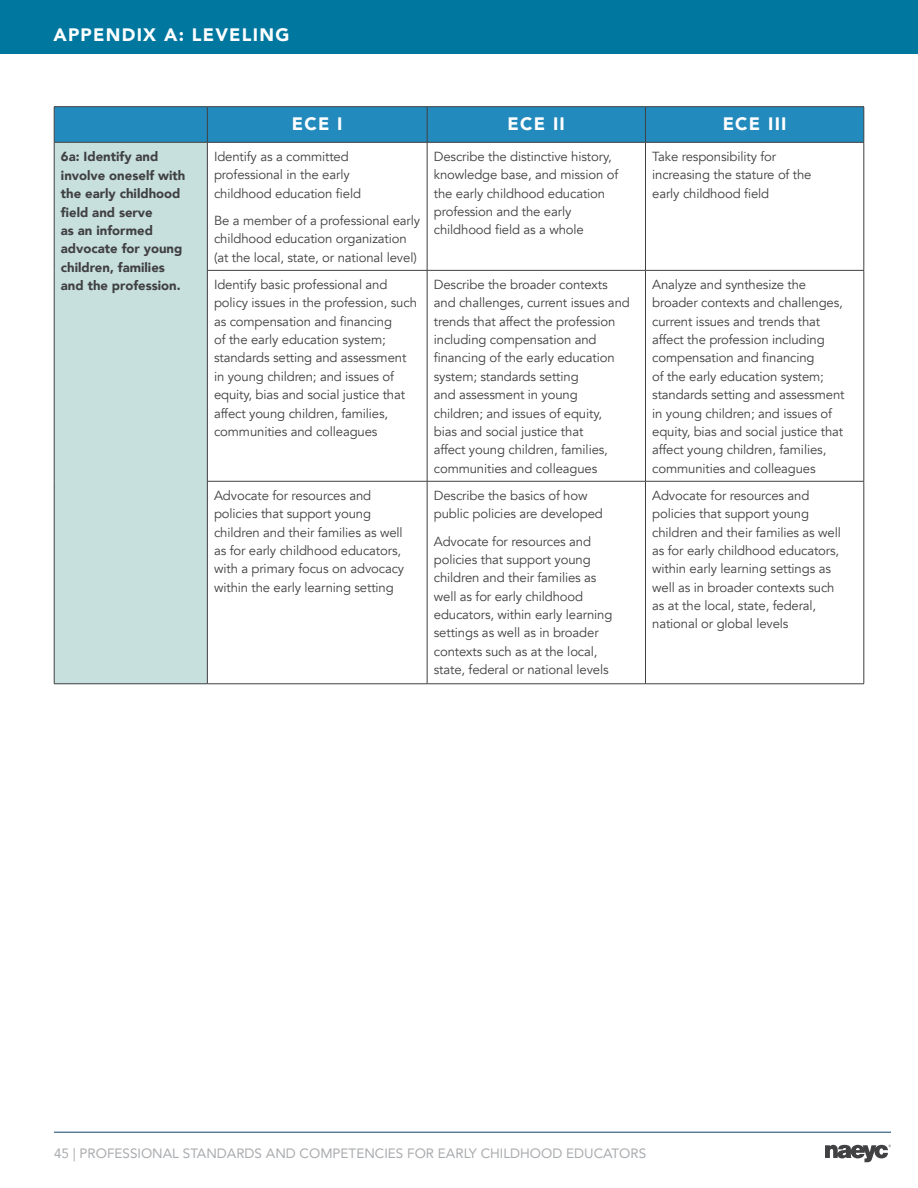
<style>
.page{position:relative;width:918px;height:1188px;background:#fff}
.page>*{position:absolute;margin:0;border:0;box-sizing:border-box;transform-origin:0 0}
.t1{font:900 18px "Avenir";letter-spacing:.07em;color:#fff}
.t2{font:13.5px "Avenir";color:#a9abae}
.t3{font:13.2px/18.3px "Avenir";letter-spacing:-.01em;color:#414042}
.t4{font:900 13.2px/18.3px "Avenir";color:#414042}
</style>
<div class="page">
<hr style="left:54px;top:1132px;width:837px;height:1px;background:#0c426a">
<svg style="left:825px;top:1144px;width:66px;height:18px"></svg>
<div style="left:0;top:0;width:918px;height:54px;background:#00779f"></div>
<div style="left:55px;top:107px;width:809px;height:35px;background:#228abc"></div>
<div style="left:54px;top:142px;width:153px;height:542px;background:#c7e0de"></div>
<hr style="left:645px;top:107px;width:1px;height:35px;background:#414042">
<hr style="left:207px;top:107px;width:1px;height:35px;background:#414042">
<hr style="left:427px;top:107px;width:1px;height:35px;background:#414042">
<hr style="left:54px;top:143px;width:1px;height:127px;background:#414042">
<hr style="left:864px;top:143px;width:1px;height:127px;background:#414042">
<hr style="left:54px;top:270px;width:1px;height:211px;background:#414042">
<hr style="left:864px;top:271px;width:1px;height:210px;background:#414042">
<hr style="left:54px;top:481px;width:1px;height:203px;background:#414042">
<hr style="left:864px;top:481px;width:1px;height:203px;background:#414042">
<hr style="left:54px;top:106px;width:153px;height:1px;background:#414042">
<hr style="left:54px;top:107px;width:1px;height:35px;background:#414042">
<hr style="left:207px;top:106px;width:220px;height:1px;background:#414042">
<hr style="left:427px;top:106px;width:218px;height:1px;background:#414042">
<hr style="left:645px;top:106px;width:219px;height:1px;background:#414042">
<hr style="left:864px;top:107px;width:1px;height:35px;background:#414042">
<hr style="left:54px;top:142px;width:153px;height:1px;background:#414042">
<hr style="left:207px;top:142px;width:220px;height:1px;background:#414042">
<hr style="left:427px;top:142px;width:218px;height:1px;background:#414042">
<hr style="left:645px;top:142px;width:219px;height:1px;background:#414042">
<hr style="left:207px;top:143px;width:1px;height:127px;background:#414042">
<hr style="left:427px;top:143px;width:1px;height:127px;background:#414042">
<hr style="left:645px;top:143px;width:1px;height:127px;background:#414042">
<hr style="left:207px;top:270px;width:220px;height:1px;background:#414042">
<hr style="left:207px;top:271px;width:1px;height:210px;background:#414042">
<hr style="left:427px;top:270px;width:218px;height:1px;background:#414042">
<hr style="left:427px;top:271px;width:1px;height:210px;background:#414042">
<hr style="left:645px;top:270px;width:219px;height:1px;background:#414042">
<hr style="left:645px;top:271px;width:1px;height:210px;background:#414042">
<hr style="left:207px;top:481px;width:220px;height:1px;background:#414042">
<hr style="left:207px;top:481px;width:1px;height:203px;background:#414042">
<hr style="left:427px;top:481px;width:218px;height:1px;background:#414042">
<hr style="left:427px;top:481px;width:1px;height:203px;background:#414042">
<hr style="left:645px;top:481px;width:219px;height:1px;background:#414042">
<hr style="left:645px;top:481px;width:1px;height:203px;background:#414042">
<hr style="left:207px;top:684px;width:220px;height:1px;background:#414042">
<hr style="left:427px;top:684px;width:218px;height:1px;background:#414042">
<hr style="left:645px;top:684px;width:219px;height:1px;background:#414042">
<hr style="left:54px;top:684px;width:153px;height:1px;background:#414042">
<h1 class="t1" style="left:53px;top:19px;width:29px">Appendix</h1>
<h1 class="t1" style="left:164px;top:19px;width:77px">A: Levelin</h1>
<h1 class="t1" style="left:275px;top:19px;width:16px">g</h1>
<h1 class="t1" style="left:292px;top:108px;width:52px">ECE I</h1>
<h1 class="t1" style="left:508px;top:108px;width:59px">ECE II</h1>
<h1 class="t1" style="left:723px;top:108px;width:65px">ECE III</h1>
<p class="t4" style="left:61px;top:147px;width:126px">6a: Identify and involve oneself with the early childhood field and serve<br>as an informed advocate for young children, families and the profession.</p>
<p class="t3" style="left:214px;top:147px;width:148px">Identify as a committed professional in the early childhood education field</p>
<p class="t3" style="left:434px;top:147px;width:186px">Describe the distinctive history, knowledge base, and mission of the early childhood education profession and the early childhood field as a whole</p>
<p class="t3" style="left:652px;top:147px;width:161px">Take responsibility for increasing the stature of the early childhood field</p>
<p class="t3" style="left:214px;top:212px;width:208px">Be a member of a professional early childhood education organization (at the local, state, or national level)</p>
<p class="t3" style="left:214px;top:275px;width:204px">Identify basic professional and policy issues in the profession, such as compensation and financing<br>of the early education system; standards setting and assessment in young children; and issues of equity, bias and social justice that affect young children, families, communities and colleagues</p>
<p class="t3" style="left:434px;top:275px;width:197px">Describe the broader contexts and challenges, current issues and trends that affect the profession including compensation and financing of the early education system; standards setting<br>and assessment in young children; and issues of equity,<br>bias and social justice that<br>affect young children, families, communities and colleagues</p>
<p class="t3" style="left:652px;top:275px;width:194px">Analyze and synthesize the broader contexts and challenges, current issues and trends that affect the profession including compensation and financing<br>of the early education system; standards setting and assessment in young children; and issues of equity, bias and social justice that affect young children, families, communities and colleagues</p>
<p class="t3" style="left:214px;top:486px;width:192px">Advocate for resources and policies that support young children and their families as well as for early childhood educators, with a primary focus on advocacy within the early learning setting</p>
<p class="t3" style="left:434px;top:486px;width:171px">Describe the basics of how public policies are developed</p>
<p class="t3" style="left:652px;top:486px;width:190px">Advocate for resources and policies that support young children and their families as well as for early childhood educators, within early learning settings as well as in broader contexts such as at the local, state, federal, national or global levels</p>
<p class="t3" style="left:434px;top:532px;width:180px">Advocate for resources and policies that support young children and their families as well as for early childhood educators, within early learning settings as well as in broader contexts such as at the local, state, federal or national levels</p>
<p class="t2" style="left:54px;top:1143px;width:594px">45 | PROFESSIONAL STANDARDS AND COMPETENCIES FOR EARLY CHILDHOOD EDUCATORS</p>
</div>
